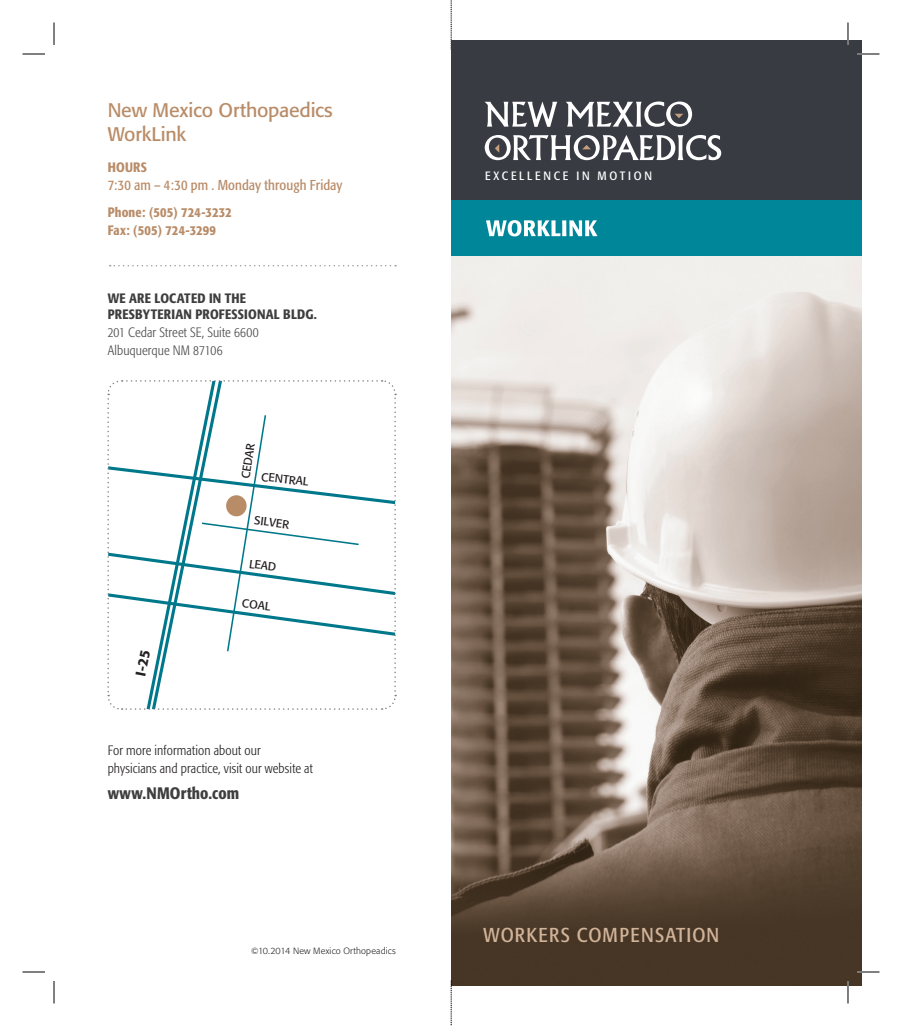
<style>
.page{position:relative;width:902px;height:1026px;background:#fff}
.page>*{position:absolute;margin:0;border:0;box-sizing:border-box;transform-origin:0 0}
.t1{font:condensed 19.95px "Formata";letter-spacing:.05em;color:#d1b399;scale:1.05 1}
.t2{font:19.5px/24px "Formata";letter-spacing:-.01em;color:#b98c68}
.t3{font:500 condensed 16.5px "Formata";letter-spacing:.01em;color:#3e3e3f}
.t4{font:condensed 14.25px "Formata";letter-spacing:.005em;color:#b98c68}
.t5{font:500 13.95px "Formata";color:#231f20}
.t6{font:300 condensed 13.5px/18px "Formata";letter-spacing:.01em;color:#231f20}
.t7{font:500 condensed 13.5px/16.5px "Formata";letter-spacing:.02em;color:#3e3e3f}
.t8{font:300 condensed 13.5px/18px "Formata";letter-spacing:.005em;color:#4b4c4d}
.t9{font:500 condensed 13.5px/18px "Formata";letter-spacing:.015em;color:#b98c68}
.t10{font:condensed 12px "Formata";letter-spacing:.215em;color:#fff;scale:1.05 1}
.t11{font:11.7px "Formata";color:#231f20}
.t12{font:300 9px "Formata";letter-spacing:.025em;color:#231f20}
</style>
<div class="page">
<svg style="left:451px;top:0;width:1px;height:40px"></svg>
<svg style="left:451px;top:986px;width:1px;height:40px"></svg>
<img style="left:451px;top:256px;width:410px;height:730px">
<div style="left:451px;top:40px;width:410px;height:185px;background:#383b42"></div>
<svg style="left:485px;top:102px;width:72px;height:25px"></svg>
<svg style="left:566px;top:102px;width:126px;height:25px"></svg>
<svg style="left:485px;top:135px;width:236px;height:25px"></svg>
<div style="left:451px;top:201px;width:410px;height:55px;background:#008699"></div>
<svg style="left:486px;top:220px;width:111px;height:16px"></svg>
<svg style="left:107px;top:380px;width:290px;height:330px"></svg>
<svg style="left:110px;top:265px;width:286px;height:1px"></svg>
<hr style="left:857px;top:53px;width:22px;height:2px;background:#fff">
<hr style="left:857px;top:971px;width:22px;height:2px;background:#fff">
<hr style="left:847px;top:22px;width:2px;height:23px;background:#fff">
<hr style="left:847px;top:981px;width:2px;height:23px;background:#fff">
<svg style="left:22px;top:54px;width:23px;height:1px"></svg>
<svg style="left:857px;top:54px;width:22px;height:1px"></svg>
<svg style="left:22px;top:972px;width:23px;height:1px"></svg>
<svg style="left:857px;top:972px;width:22px;height:1px"></svg>
<svg style="left:54px;top:22px;width:1px;height:23px"></svg>
<svg style="left:54px;top:981px;width:1px;height:23px"></svg>
<svg style="left:848px;top:22px;width:1px;height:23px"></svg>
<svg style="left:848px;top:981px;width:1px;height:23px"></svg>
<h2 class="t2" style="left:108px;top:98px;width:227px">New Mexico Orthopaedics<br>WorkLink</h2>
<p class="t9" style="left:108px;top:159px;width:41px">HOURS</p>
<p class="t4" style="left:108px;top:177px;width:236px">7:30 am – 4:30 pm . Monday through Friday</p>
<p class="t9" style="left:108px;top:204px;width:125px">Phone: (505) 724-3232<br>Fax: (505) 724-3299</p>
<p class="t7" style="left:108px;top:290px;width:211px">WE ARE LOCATED IN THE<br>PRESBYTERIAN PROFESSIONAL BLDG.</p>
<p class="t8" style="left:108px;top:324px;width:153px">201 Cedar Street SE, Suite 6600<br>Albuquerque NM 87106</p>
<p class="t11" style="left:238px;top:477px;width:37px;rotate:-81deg">CEDAR</p>
<p class="t11" style="left:262px;top:470px;width:49px;rotate:6deg">CENTRAL</p>
<p class="t5" style="left:132px;top:675px;width:28px;rotate:-79deg">I-25</p>
<p class="t11" style="left:255px;top:513px;width:37px;rotate:7deg">SILVER</p>
<p class="t11" style="left:250px;top:556px;width:29px;rotate:7deg">LEAD</p>
<p class="t11" style="left:243px;top:596px;width:30px;rotate:7deg">COAL</p>
<p class="t6" style="left:108px;top:742px;width:207px">For more information about our physicians and practice, visit our website at</p>
<p class="t3" style="left:108px;top:783px;width:133px">www.NMOrtho.com</p>
<p class="t12" style="left:251px;top:945px;width:146px">©10.2014 New Mexico Orthopeadics</p>
<p class="t10" style="left:485px;top:168px;width:161px">EXCELLENCE IN MOTION</p>
<h1 class="t1" style="left:483px;top:923px;width:226px">WORKERS COMPENSATION</h1>
</div>
